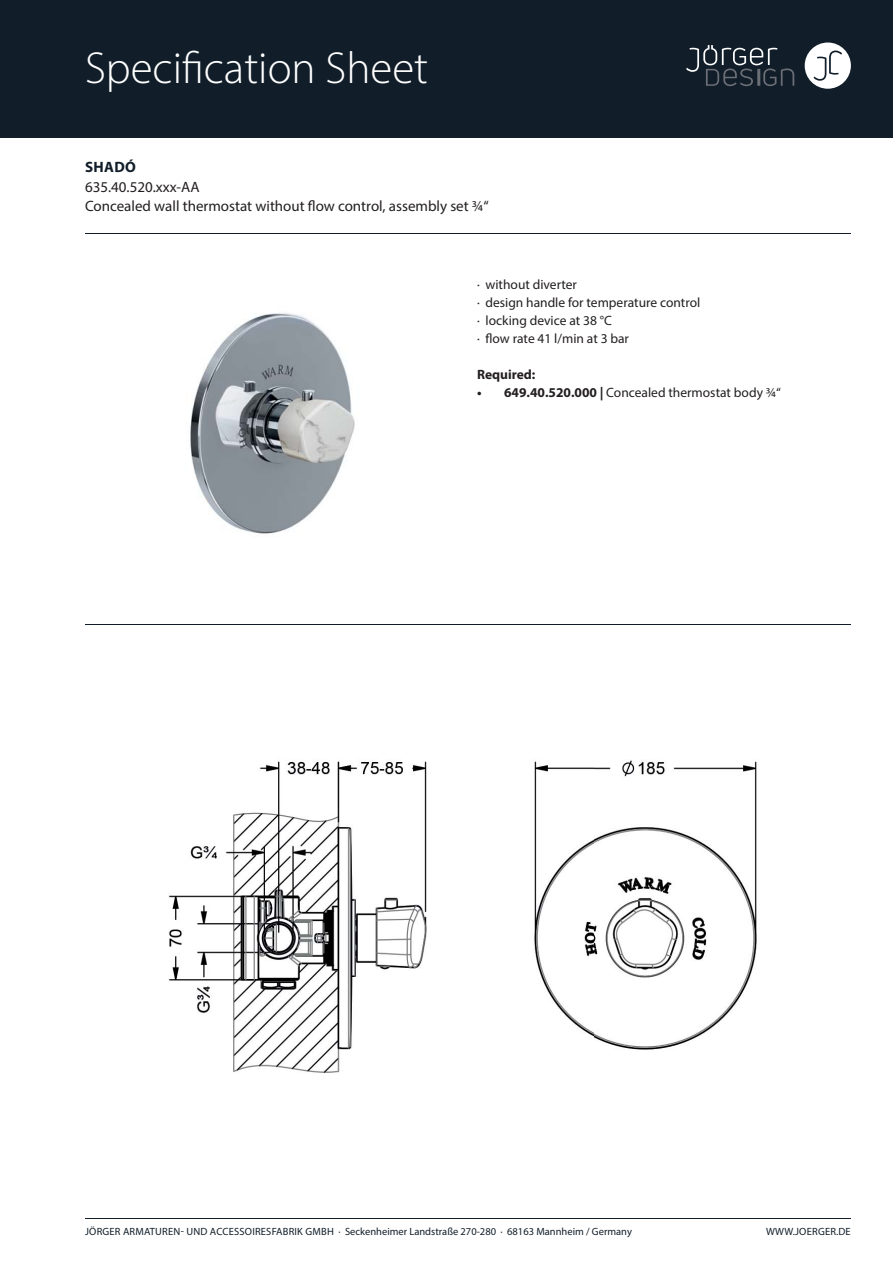
<style>
.page{position:relative;width:893px;height:1263px;background:#fff}
.page>*{position:absolute;margin:0;border:0;box-sizing:border-box;transform-origin:0 0}
.t1{font:300 45px "Myriad Pro";color:#fff}
.t2{font:15px "Myriad Pro";color:#231f20}
.t3{font:700 15px "Myriad Pro";letter-spacing:.02em;color:#111e29}
.t4{font:13.5px/18px "Myriad Pro";color:#231f20}
.t5{font:700 13.5px "Myriad Pro";color:#231f20}
.t6{font:10.5px "Myriad Pro";letter-spacing:.005em;color:#111e29}
.s1{font-weight:700}
</style>
<div class="page">
<div style="left:0;top:0;width:893px;height:138px;background:#111e29"></div>
<div style="left:805px;top:43px;width:46px;height:46px;background:#fff;border-radius:50%"></div>
<svg style="left:814px;top:51px;width:28px;height:30px"></svg>
<svg style="left:686px;top:45px;width:108px;height:41px"></svg>
<hr style="left:85px;top:1218px;width:766px;height:1px;background:#111e29">
<hr style="left:85px;top:233px;width:766px;height:1px;background:#111e29">
<hr style="left:85px;top:624px;width:766px;height:1px;background:#111e29">
<img style="left:190px;top:313px;width:165px;height:221px">
<img style="left:169px;top:760px;width:588px;height:313px">
<h1 class="t1" style="left:85px;top:41px;width:345px">Specification Sheet</h1>
<p class="t3" style="left:85px;top:161px;width:52px">SHADÓ</p>
<p class="t2" style="left:85px;top:200px;width:405px">Concealed wall thermostat without flow control, assembly set ¾“</p>
<p class="t2" style="left:85px;top:181px;width:116px">635.40.520.xxx-AA</p>
<p class="t4" style="left:477px;top:277px;width:225px">· without diverter<br>· design handle for temperature control · locking device at 38 °C<br>· flow rate 41 l/min at 3 bar</p>
<p class="t5" style="left:477px;top:369px;width:60px">Required:</p>
<p class="t4" style="left:477px;top:385px;width:305px"><span class="s1">• 649.40.520.000 |</span> Concealed thermostat body ¾“</p>
<p class="t6" style="left:85px;top:1228px;width:548px">JÖRGER ARMATUREN- UND ACCESSOIRESFABRIK GMBH · Seckenheimer Landstraße 270-280 · 68163 Mannheim / Germany</p>
<p class="t6" style="left:766px;top:1228px;width:86px">WWW.JOERGER.DE</p>
</div>
